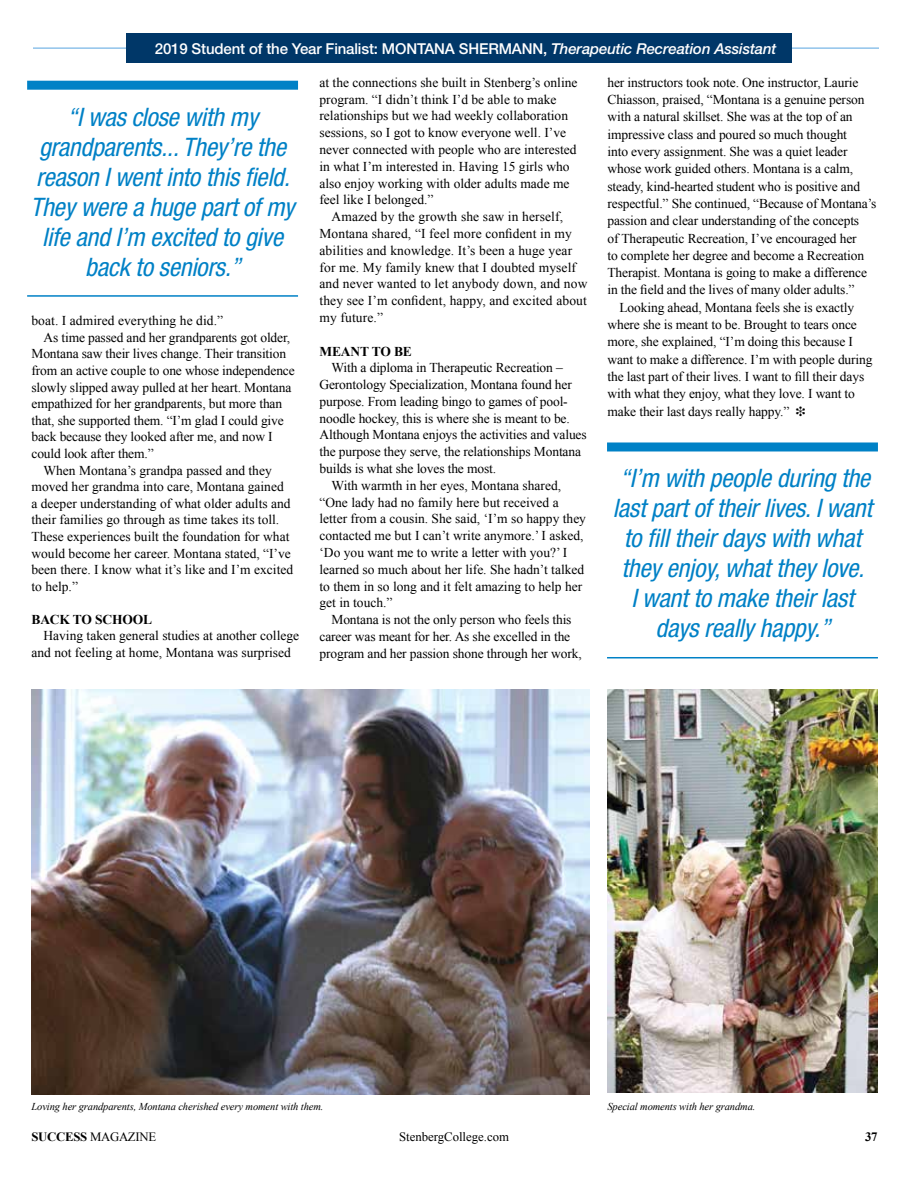
<style>
.page{position:relative;width:918px;height:1188px;background:#fff}
.page>*{position:absolute;margin:0;border:0;box-sizing:border-box;transform-origin:0 0}
.t1{font:italic condensed 25.5px/30px "Helvetica Neue";letter-spacing:-.01em;color:#0081c6;text-align:center}
.t2{font:500 15px "Helvetica Neue";letter-spacing:-.01em;color:#fff}
.t3{font:13.5px/16.8px "Times New Roman";letter-spacing:-.01em;color:#000}
.t4{font:13.5px/16.8px "Times New Roman";letter-spacing:.01em;color:#000}
.t5{font:700 13.5px "Times New Roman";letter-spacing:-.01em;color:#000}
.t6{font:12.75px "Times New Roman";color:#000}
.t7{font:12.75px "Times New Roman";letter-spacing:-.02em;color:#000}
.t8{font:700 12.75px "Times New Roman";color:#000}
.t9{font:italic 10.5px "Times New Roman";letter-spacing:-.01em;color:#000}
.s1{font-family:"Helvetica Neue LT Pro";font-style:italic}
.s2{font-weight:700}
</style>
<div class="page">
<div style="left:27px;top:81px;width:271px;height:9px;background:#0081c6"></div>
<hr style="left:27px;top:295px;width:271px;height:2px;background:#0081c6">
<hr style="left:33px;top:47px;width:846px;height:2px;background:#90c3ea">
<div style="left:126px;top:33px;width:666px;height:30px;background:#003768"></div>
<div style="left:607px;top:442px;width:271px;height:9px;background:#0081c6"></div>
<hr style="left:607px;top:657px;width:271px;height:1px;background:#0081c6">
<img style="left:32px;top:689px;width:558px;height:406px">
<img style="left:608px;top:689px;width:270px;height:404px">
<p class="t2" style="left:155px;top:40px;width:623px">2019 Student of the Year Finalist: MONTANA SHERMANN, <span class="s1">Therapeutic Recreation Assistant</span></p>
<h1 class="t1" style="left:31px;top:102px;width:266px">“I was close with my grandparents... They’re the reason I went into this field.<br>They were a huge part of my life and I’m excited to give back to seniors.”</h1>
<p class="t3" style="left:32px;top:312px;width:193px">boat. I admired everything he did.”</p>
<p class="t3" style="left:44px;top:329px;width:248px">As time passed and her grandparents got older,</p>
<p class="t3" style="left:32px;top:345px;width:256px">Montana saw their lives change. Their transition</p>
<p class="t3" style="left:32px;top:362px;width:265px">from an active couple to one whose independence</p>
<p class="t3" style="left:32px;top:379px;width:261px">slowly slipped away pulled at her heart. Montana</p>
<p class="t3" style="left:32px;top:395px;width:252px">empathized for her grandparents, but more than</p>
<p class="t3" style="left:32px;top:412px;width:254px">that, she supported them. “I’m glad I could give</p>
<p class="t3" style="left:32px;top:428px;width:243px">back because they looked after me, and now I</p>
<p class="t3" style="left:32px;top:445px;width:124px">could look after them.”</p>
<p class="t3" style="left:44px;top:461px;width:230px">When Montana’s grandpa passed and they</p>
<p class="t3" style="left:32px;top:478px;width:254px">moved her grandma into care, Montana gained</p>
<p class="t3" style="left:32px;top:495px;width:261px">a deeper understanding of what older adults and</p>
<p class="t3" style="left:32px;top:511px;width:249px">their families go through as time takes its toll.</p>
<p class="t3" style="left:32px;top:528px;width:259px">These experiences built the foundation for what</p>
<p class="t3" style="left:32px;top:544px;width:261px">would become her career. Montana stated, “I’ve</p>
<p class="t3" style="left:32px;top:561px;width:263px">been there. I know what it’s like and I’m excited</p>
<p class="t3" style="left:32px;top:578px;width:48px">to help.”</p>
<p class="t5" style="left:32px;top:610px;width:122px">BACK TO SCHOOL</p>
<p class="t3" style="left:32px;top:627px;width:269px;text-indent:12px">Having taken general studies at another college and not feeling at home, Montana was surprised</p>
<p class="t3" style="left:319px;top:74px;width:260px">at the connections she built in Stenberg’s online program. “I didn’t think I’d be able to make relationships but we had weekly collaboration sessions, so I got to know everyone well. I’ve never connected with people who are interested in what I’m interested in. Having 15 girls who also enjoy working with older adults made me feel like I belonged.”</p>
<p class="t4" style="left:319px;top:208px;width:270px;text-indent:12px">Amazed by the growth she saw in herself, Montana shared, “I feel more confident in my abilities and knowledge. It’s been a huge year for me. My family knew that I doubted myself and never wanted to let anybody down, and now they see I’m confident, happy, and excited about my future.”</p>
<p class="t5" style="left:319px;top:342px;width:94px">MEANT TO BE</p>
<p class="t3" style="left:331px;top:359px;width:233px">With a diploma in Therapeutic Recreation –</p>
<p class="t3" style="left:319px;top:376px;width:254px">Gerontology Specialization, Montana found her</p>
<p class="t3" style="left:319px;top:393px;width:250px">purpose. From leading bingo to games of pool-</p>
<p class="t3" style="left:319px;top:410px;width:252px">noodle hockey, this is where she is meant to be.</p>
<p class="t3" style="left:319px;top:426px;width:269px">Although Montana enjoys the activities and values</p>
<p class="t3" style="left:319px;top:443px;width:263px">the purpose they serve, the relationships Montana</p>
<p class="t3" style="left:319px;top:460px;width:178px">builds is what she loves the most.</p>
<p class="t3" style="left:331px;top:477px;width:231px">With warmth in her eyes, Montana shared,</p>
<p class="t3" style="left:319px;top:494px;width:241px">“One lady had no family here but received a</p>
<p class="t3" style="left:319px;top:510px;width:268px">letter from a cousin. She said, ‘I’m so happy they</p>
<p class="t3" style="left:319px;top:527px;width:266px">contacted me but I can’t write anymore.’ I asked,</p>
<p class="t3" style="left:319px;top:544px;width:249px">‘Do you want me to write a letter with you?’ I</p>
<p class="t3" style="left:319px;top:561px;width:266px">learned so much about her life. She hadn’t talked</p>
<p class="t3" style="left:319px;top:578px;width:264px">to them in so long and it felt amazing to help her</p>
<p class="t3" style="left:319px;top:594px;width:75px">get in touch.”</p>
<p class="t3" style="left:331px;top:611px;width:242px">Montana is not the only person who feels this</p>
<p class="t3" style="left:319px;top:628px;width:252px">career was meant for her. As she excelled in the</p>
<p class="t3" style="left:319px;top:645px;width:264px">program and her passion shone through her work,</p>
<p class="t3" style="left:607px;top:74px;width:252px">her instructors took note. One instructor, Laurie</p>
<p class="t3" style="left:607px;top:91px;width:258px">Chiasson, praised, “Montana is a genuine person</p>
<p class="t3" style="left:607px;top:108px;width:247px">with a natural skillset. She was at the top of an</p>
<p class="t3" style="left:607px;top:126px;width:241px">impressive class and poured so much thought</p>
<p class="t3" style="left:607px;top:143px;width:242px">into every assignment. She was a quiet leader</p>
<p class="t3" style="left:607px;top:160px;width:247px">whose work guided others. Montana is a calm,</p>
<p class="t3" style="left:607px;top:177px;width:254px">steady, kind-hearted student who is positive and</p>
<p class="t3" style="left:607px;top:195px;width:271px">respectful.” She continued, “Because of Montana’s</p>
<p class="t3" style="left:607px;top:212px;width:253px">passion and clear understanding of the concepts</p>
<p class="t3" style="left:607px;top:229px;width:251px">of Therapeutic Recreation, I’ve encouraged her</p>
<p class="t3" style="left:607px;top:247px;width:258px">to complete her degree and become a Recreation</p>
<p class="t3" style="left:607px;top:264px;width:261px">Therapist. Montana is going to make a difference</p>
<p class="t3" style="left:607px;top:281px;width:249px">in the field and the lives of many older adults.”</p>
<p class="t3" style="left:619px;top:299px;width:236px">Looking ahead, Montana feels she is exactly</p>
<p class="t3" style="left:607px;top:316px;width:251px">where she is meant to be. Brought to tears once</p>
<p class="t3" style="left:607px;top:333px;width:247px">more, she explained, “I’m doing this because I</p>
<p class="t3" style="left:607px;top:351px;width:267px">want to make a difference. I’m with people during</p>
<p class="t3" style="left:607px;top:368px;width:258px">the last part of their lives. I want to fill their days</p>
<p class="t3" style="left:607px;top:385px;width:249px">with what they enjoy, what they love. I want to</p>
<p class="t3" style="left:607px;top:402px;width:199px">make their last days really happy.” ❉</p>
<h1 class="t1" style="left:613px;top:463px;width:261px">“I’m with people during the last part of their lives. I want to fill their days with what they enjoy, what they love.<br>I want to make their last days really happy.”</h1>
<p class="t9" style="left:32px;top:1099px;width:294px">Loving her grandparents, Montana cherished every moment with them.</p>
<p class="t9" style="left:607px;top:1099px;width:150px">Special moments with her grandma.</p>
<p class="t7" style="left:31px;top:1128px;width:126px"><span class="s2">SUCCESS</span> MAGAZINE</p>
<p class="t6" style="left:399px;top:1128px;width:111px">StenbergCollege.com</p>
<p class="t8" style="left:865px;top:1128px;width:14px">37</p>
</div>
